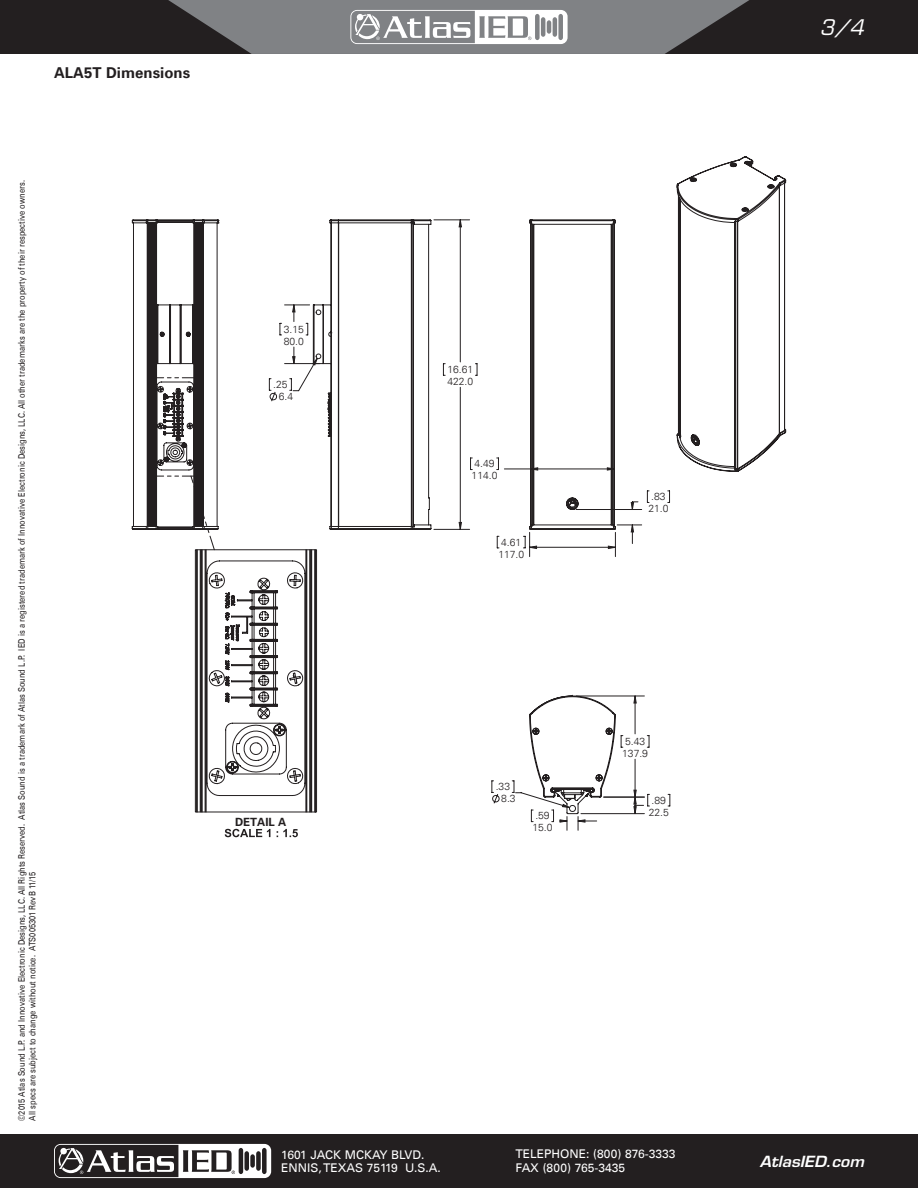
<style>
.page{position:relative;width:918px;height:1188px;background:#fff}
.page>*{position:absolute;margin:0;border:0;box-sizing:border-box;transform-origin:0 0}
.t1{font:italic 21px "Eurostile LT Std";color:#fff}
.t2{font:700 15px "Univers LT";color:#231f20}
.t3{font:italic 600 15px "Eurostile LT Std";color:#fff;scale:1.05 1}
.t4{font:12px/13.5px "Univers LT";color:#fff}
.t5{font:700 11.4px "Univers LT";color:#231f20}
.t6{font:300 10.35px/12.1px "Univers LT";color:#231f20}
.t7{font:9px/10.8px "Univers LT";color:#231f20;scale:.83 1}
</style>
<div class="page">
<div style="left:0;top:0;width:918px;height:54px;background:#231f20"></div>
<div style="left:0;top:1134px;width:918px;height:54px;background:#231f20"></div>
<svg style="left:168px;top:0;width:581px;height:54px;background:#808184"></svg>
<svg style="left:54px;top:1144px;width:217px;height:34px"></svg>
<svg style="left:225px;top:829px;width:73px;height:8px"></svg>
<svg style="left:647px;top:735px;width:3px;height:13px"></svg>
<hr style="left:576px;top:696px;width:68px;height:1px;background:#231f20">
<hr style="left:604px;top:797px;width:40px;height:1px;background:#231f20">
<svg style="left:433px;top:220px;width:203px;height:602px"></svg>
<svg style="left:633px;top:695px;width:4px;height:103px"></svg>
<svg style="left:529px;top:219px;width:87px;height:311px"></svg>
<svg style="left:529px;top:695px;width:94px;height:120px"></svg>
<svg style="left:676px;top:156px;width:111px;height:316px"></svg>
<svg style="left:131px;top:219px;width:301px;height:594px"></svg>
<h2 class="t2" style="left:54px;top:64px;width:138px">ALA5T Dimensions</h2>
<p class="t7" style="left:16px;top:1120px;width:1134px;rotate:-90deg">©2015 Atlas Sound L.P. and Innovative Electronic Designs, LLC. All Rights Reserved. Atlas Sound is a trademark of Atlas Sound L.P. IED is a registered trademark of Innovative Electronic Designs, LLC. All other trademarks are the property of their respective owners.<br>All specs are subject to change without notice. ATS005301 RevB 11/15</p>
<p class="t6" style="left:284px;top:323px;width:22px">3.15<br>80.0</p>
<p class="t6" style="left:273px;top:378px;width:21px;text-align:center">.25<br>6.4</p>
<p class="t5" style="left:235px;top:815px;width:53px">DETAIL A</p>
<p class="t6" style="left:447px;top:363px;width:27px">16.61<br>422.0</p>
<p class="t6" style="left:472px;top:457px;width:27px">4.49<br>114.0</p>
<p class="t6" style="left:498px;top:536px;width:27px">4.61<br>117.0</p>
<p class="t6" style="left:648px;top:490px;width:22px">.83<br>21.0</p>
<p class="t6" style="left:496px;top:780px;width:21px;text-align:center">.33<br>8.3</p>
<p class="t6" style="left:532px;top:810px;width:22px">.59<br>15.0</p>
<p class="t6" style="left:622px;top:735px;width:27px">5.43<br>137.9</p>
<p class="t6" style="left:649px;top:794px;width:22px">.89<br>22.5</p>
<h3 class="t4" style="left:281px;top:1148px;width:161px">1601 JACK MCKAY BLVD.<br>ENNIS, TEXAS 75119 U.S.A.</h3>
<h3 class="t4" style="left:515px;top:1147px;width:162px">TELEPHONE: (800) 876-3333<br>FAX (800) 765-3435</h3>
<h1 class="t1" style="left:820px;top:15px;width:46px">3/4</h1>
<h2 class="t3" style="left:760px;top:1152px;width:101px">AtlasIED.com</h2>
</div>
